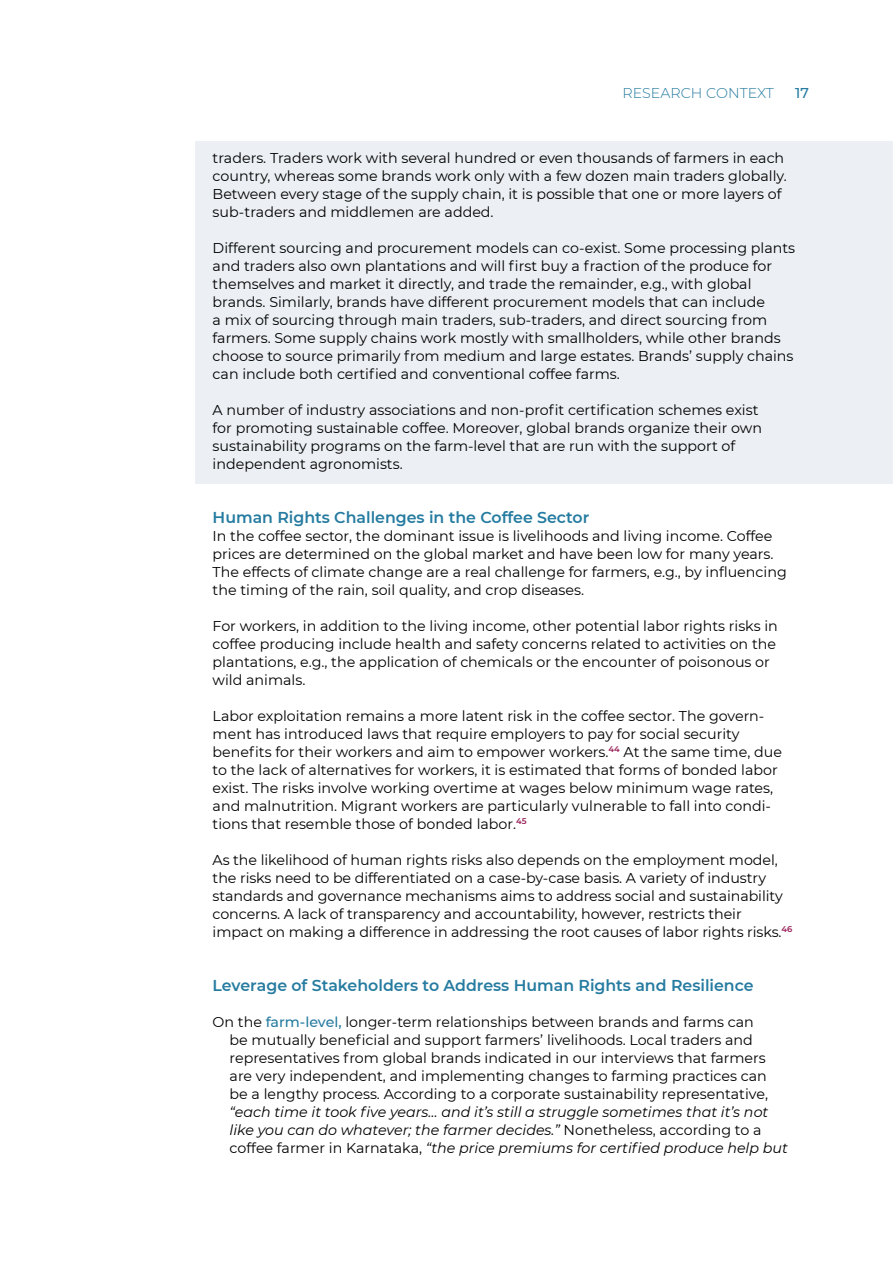
<style>
.page{position:relative;width:893px;height:1263px;background:#fff}
.page>*{position:absolute;margin:0;border:0;box-sizing:border-box;transform-origin:0 0}
.t1{font:600 15.75px "Montserrat";color:#257ba0}
.t2{font:14.25px/18px "Montserrat";color:#000}
.t3{font:italic 14.25px/18px "Montserrat";color:#000}
.t4{font:300 14.25px "Montserrat";color:#257ba0}
.t5{font:500 14.25px "Montserrat";color:#257ba0}
.s1{font-weight:500;color:#257ba0}
.s2{font-style:normal}
</style>
<div class="page">
<div style="left:196px;top:141px;width:697px;height:343px;background:#eceff3"></div>
<p class="t4" style="left:622px;top:83px;width:153px">RESEARCH CONTEXT</p>
<p class="t5" style="left:795px;top:83px;width:15px">17</p>
<p class="t2" style="left:213px;top:148px;width:576px">traders. Traders work with several hundred or even thousands of farmers in each country, whereas some brands work only with a few dozen main traders globally.<br>Between every stage of the supply chain, it is possible that one or more layers of sub-traders and middlemen are added.</p>
<p class="t2" style="left:213px;top:238px;width:584px">Different sourcing and procurement models can co-exist. Some processing plants and traders also own plantations and will first buy a fraction of the produce for themselves and market it directly, and trade the remainder, e.g., with global brands. Similarly, brands have different procurement models that can include<br>a mix of sourcing through main traders, sub-traders, and direct sourcing from farmers. Some supply chains work mostly with smallholders, while other brands choose to source primarily from medium and large estates. Brands’ supply chains can include both certified and conventional coffee farms.</p>
<p class="t2" style="left:213px;top:400px;width:551px">A number of industry associations and non-profit certification schemes exist for promoting sustainable coffee. Moreover, global brands organize their own sustainability programs on the farm-level that are run with the support of independent agronomists.</p>
<p class="t1" style="left:213px;top:506px;width:378px">Human Rights Challenges in the Coffee Sector</p>
<p class="t2" style="left:213px;top:526px;width:576px">In the coffee sector, the dominant issue is livelihoods and living income. Coffee prices are determined on the global market and have been low for many years.<br>The effects of climate change are a real challenge for farmers, e.g., by influencing the timing of the rain, soil quality, and crop diseases.</p>
<p class="t2" style="left:213px;top:616px;width:567px">For workers, in addition to the living income, other potential labor rights risks in coffee producing include health and safety concerns related to activities on the plantations, e.g., the application of chemicals or the encounter of poisonous or wild animals.</p>
<p class="t2" style="left:213px;top:706px;width:571px">Labor exploitation remains a more latent risk in the coffee sector. The govern&shy;ment has introduced laws that require employers to pay for social security benefits for their workers and aim to empower workers.<sup>44</sup> At the same time, due to the lack of alternatives for workers, it is estimated that forms of bonded labor exist. The risks involve working overtime at wages below minimum wage rates, and malnutrition. Migrant workers are particularly vulnerable to fall into condi&shy;tions that resemble those of bonded labor.<sup>45</sup></p>
<p class="t2" style="left:213px;top:850px;width:581px">As the likelihood of human rights risks also depends on the employment model, the risks need to be differentiated on a case-by-case basis. A variety of industry standards and governance mechanisms aims to address social and sustainability concerns. A lack of transparency and accountability, however, restricts their impact on making a difference in addressing the root causes of labor rights risks.<sup>46</sup></p>
<p class="t1" style="left:213px;top:974px;width:542px">Leverage of Stakeholders to Address Human Rights and Resilience</p>
<p class="t2" style="left:230px;top:1012px;width:540px;text-indent:-17px">On the <span class="s1">farm-level,</span> longer-term relationships between brands and farms can be mutually beneficial and support farmers’ livelihoods. Local traders and representatives from global brands indicated in our interviews that farmers are very independent, and implementing changes to farming practices can be a lengthy process. According to a corporate sustainability representative,</p>
<p class="t3" style="left:230px;top:1102px;width:560px">“each time it took five years… and it’s still a struggle sometimes that it’s not like you can do whatever; the farmer decides.” <span class="s2">Nonetheless, according to a coffee farmer in Karnataka,</span> “the price premiums for certified produce help but</p>
</div>
